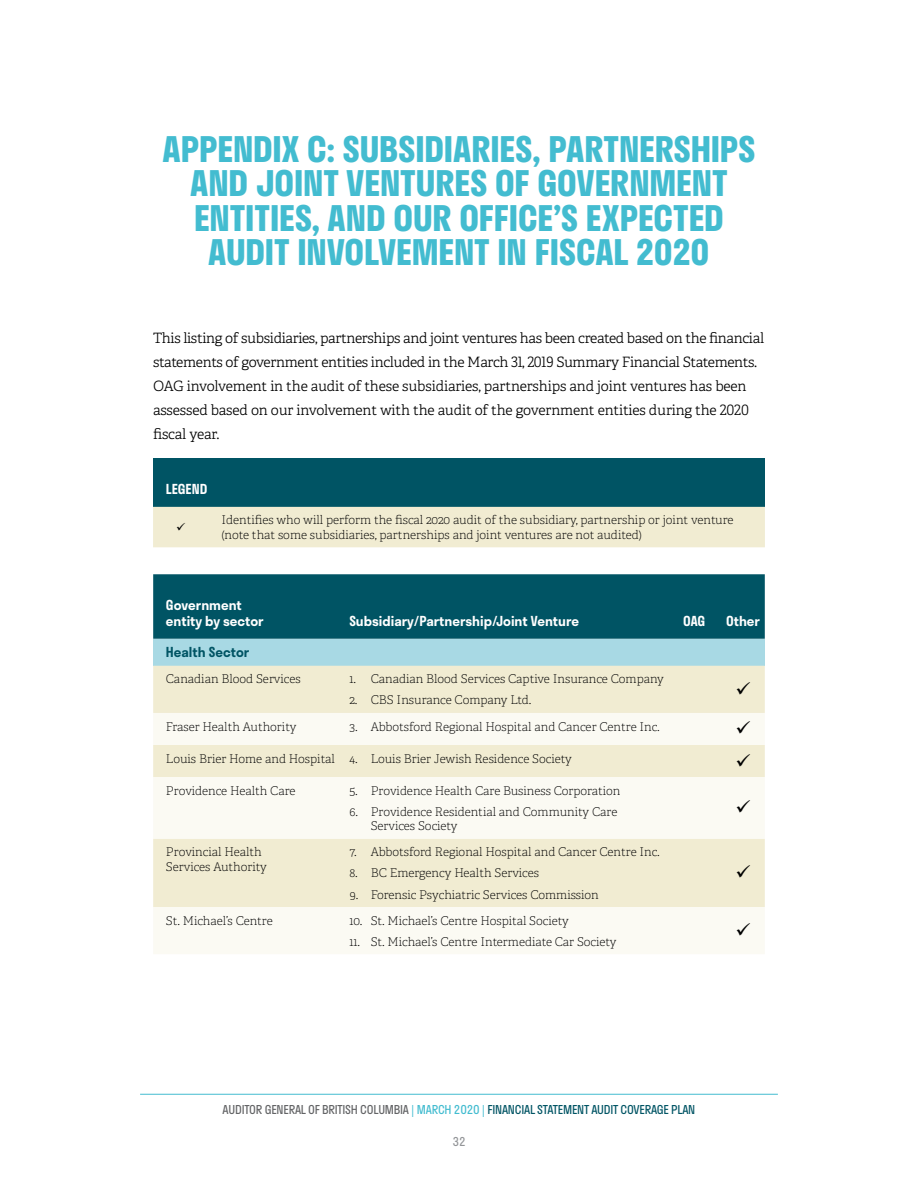
<style>
.page{position:relative;width:918px;height:1188px;background:#fff}
.page>*{position:absolute;margin:0;border:0;box-sizing:border-box;transform-origin:0 0}
.t1{font:700 34.5px/34.5px "Stratos";color:#43bcd0;text-align:center}
.t2{font:14.25px/24px "Adelle PE Lt";letter-spacing:-.025em;color:#000}
.t3{font:600 13.5px/16.2px "Stratos";color:#fff}
.t4{font:600 13.5px "Stratos";color:#005464}
.t5{font:12px/14.4px "Adelle PE Th";color:#000}
.t6{font:12px "Stratos";letter-spacing:-.02em;color:#005464}
.t7{font:12px "Stratos";color:#939598}
.s1{color:#636466}
.s2{color:#43bcd0}
</style>
<div class="page">
<hr style="left:140px;top:1094px;width:638px;height:1px;background:#43bcd0">
<div style="left:153px;top:459px;width:612px;height:48px;background:#005464"></div>
<div style="left:153px;top:574px;width:612px;height:65px;background:#005464"></div>
<div style="left:153px;top:639px;width:612px;height:27px;background:#a8d9e4"></div>
<div style="left:153px;top:666px;width:612px;height:47px;background:#f1ecd2"></div>
<svg style="left:153px;top:713px;width:612px;height:241px;fill:#fbfaf3"></svg>
<div style="left:153px;top:507px;width:612px;height:40px;background:#f1ecd2"></div>
<svg style="left:737px;top:682px;width:13px;height:12px"></svg>
<svg style="left:737px;top:721px;width:13px;height:13px"></svg>
<svg style="left:737px;top:753px;width:13px;height:13px"></svg>
<svg style="left:737px;top:800px;width:13px;height:13px"></svg>
<svg style="left:737px;top:865px;width:13px;height:13px"></svg>
<svg style="left:737px;top:923px;width:13px;height:13px"></svg>
<h1 class="t1" style="left:163px;top:130px;width:594px">APPENDIX C: SUBSIDIARIES, PARTNERSHIPS AND JOINT VENTURES OF GOVERNMENT ENTITIES, AND OUR OFFICE’S EXPECTED AUDIT INVOLVEMENT IN FISCAL 2020</h1>
<p class="t2" style="left:153px;top:326px;width:613px">This listing of subsidiaries, partnerships and joint ventures has been created based on the financial statements of government entities included in the March 31, 2019 Summary Financial Statements.<br>OAG involvement in the audit of these subsidiaries, partnerships and joint ventures has been assessed based on our involvement with the audit of the government entities during the 2020 fiscal year.</p>
<p class="t3" style="left:166px;top:481px;width:43px">LEGEND</p>
<p class="t5" style="left:221px;top:513px;width:514px">Identifies who will perform the fiscal 2020 audit of the subsidiary, partnership or joint venture (note that some subsidiaries, partnerships and joint ventures are not audited)</p>
<p class="t3" style="left:166px;top:596px;width:99px">Government entity by sector</p>
<p class="t3" style="left:349px;top:612px;width:231px">Subsidiary/Partnership/Joint Venture</p>
<p class="t3" style="left:683px;top:612px;width:24px">OAG</p>
<p class="t3" style="left:726px;top:612px;width:35px">Other</p>
<p class="t4" style="left:166px;top:641px;width:85px">Health Sector</p>
<p class="t5" style="left:166px;top:672px;width:136px">Canadian Blood Services</p>
<p class="t5" style="left:349px;top:672px;width:316px">1. Canadian Blood Services Captive Insurance Company</p>
<p class="t5" style="left:349px;top:693px;width:183px">2. CBS Insurance Company Ltd.</p>
<p class="t5" style="left:166px;top:719px;width:132px">Fraser Health Authority</p>
<p class="t5" style="left:349px;top:719px;width:312px">3. Abbotsford Regional Hospital and Cancer Centre Inc.</p>
<p class="t5" style="left:166px;top:751px;width:407px">Louis Brier Home and Hospital 4. Louis Brier Jewish Residence Society</p>
<p class="t5" style="left:166px;top:783px;width:131px">Providence Health Care</p>
<p class="t5" style="left:349px;top:783px;width:273px">5. Providence Health Care Business Corporation</p>
<p class="t5" style="left:371px;top:804px;width:248px;text-indent:-21px">6. Providence Residential and Community Care<br>Services Society</p>
<p class="t5" style="left:166px;top:845px;width:103px">Provincial Health<br>Services Authority</p>
<p class="t5" style="left:349px;top:845px;width:312px">7. Abbotsford Regional Hospital and Cancer Centre Inc.</p>
<p class="t5" style="left:349px;top:866px;width:191px">8. BC Emergency Health Services</p>
<p class="t5" style="left:349px;top:887px;width:251px">9. Forensic Psychiatric Services Commission</p>
<p class="t5" style="left:166px;top:913px;width:108px">St. Michael’s Centre</p>
<p class="t5" style="left:349px;top:913px;width:221px">10. St. Michael’s Centre Hospital Society</p>
<p class="t5" style="left:349px;top:934px;width:269px">11. St. Michael’s Centre Intermediate Car Society</p>
<p class="t6" style="left:223px;top:1100px;width:474px"><span class="s1">AUDITOR GENERAL OF BRITISH COLUMBIA</span> <span class="s2">| MARCH 2020 |</span> FINANCIAL STATEMENT AUDIT COVERAGE PLAN</p>
<p class="t7" style="left:452px;top:1132px;width:15px">32</p>
</div>
